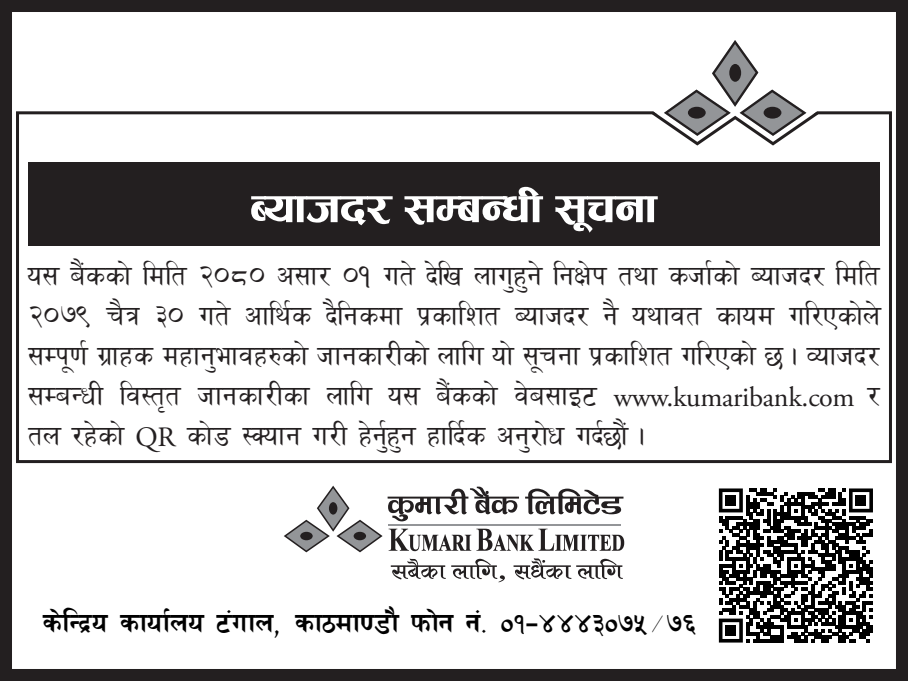
<style>
.page{position:relative;width:908px;height:681px;background:#fff}
.page>*{position:absolute;margin:0;border:0;box-sizing:border-box;transform-origin:0 0}
.t1{font:52px "Ganesh";color:#fff}
.t2{font:36px/40px "Himalaya";letter-spacing:-.01em;color:#231f20}
.t3{font:36px "Himalayabold";color:#000}
.s1{font-family:"Adobe Garamond Pro";font-size:28px}
</style>
<div class="page">
<div style="left:0;top:0;width:907px;height:680px;border:12px solid #231f20"></div>
<div style="left:16px;top:111px;width:875px;height:352px;border:3px solid #231f20"></div>
<svg style="left:651px;top:40px;width:166px;height:105px"></svg>
<div style="left:28px;top:162px;width:851px;height:83px;background:#231f20"></div>
<svg style="left:284px;top:485px;width:340px;height:97px"></svg>
<hr style="left:388px;top:523px;width:233px;height:2px;background:#939598">
<svg style="left:718px;top:488px;width:154px;height:154px"></svg>
<div style="left:725px;top:495px;width:10px;height:10px;background:#000"></div>
<div style="left:855px;top:495px;width:10px;height:10px;background:#000"></div>
<div style="left:725px;top:625px;width:10px;height:10px;background:#000"></div>
<h1 class="t1" style="left:251px;top:185px;width:407px">Aofhb/ ;DaGwL ;"rgf</h1>
<p class="t2" style="left:28px;top:255px;width:866px">o; a}+ssf]ldlt @)*) c;f/ )! ut]b]lv nfu'x'g]lgIf]k tyf shf{sf]Aofhb/ ldlt @)&amp;( r}q #) ut]cfly{s b}lgsdf k|sflzt Aofhb/ g}oyfjt sfod ul/Psf]n] ;Dk"0f{u|fxs dxfg'efjx?sf]hfgsf/Lsf]nflu of];"rgf k|sflzt ul/Psf]5 . Jofhb/ ;DaGwL lj:t[t hfgsf/Lsf nflu o; a}+ssf] j]a;fO6 <span class="s1">www.kumaribank.com</span> / tn /x]sf]<span class="s1">QR</span> sf]8 :Sofg u/L x]g'{x'g xflb{s cg'/f]w ub{5f}+ .</p>
<p class="t3" style="left:43px;top:604px;width:655px">s]lGb|o sfof{no 6+ufn, sf7df08f}kmf]g g+= )!–$$$#)&amp;%÷&amp;^</p>
</div>
